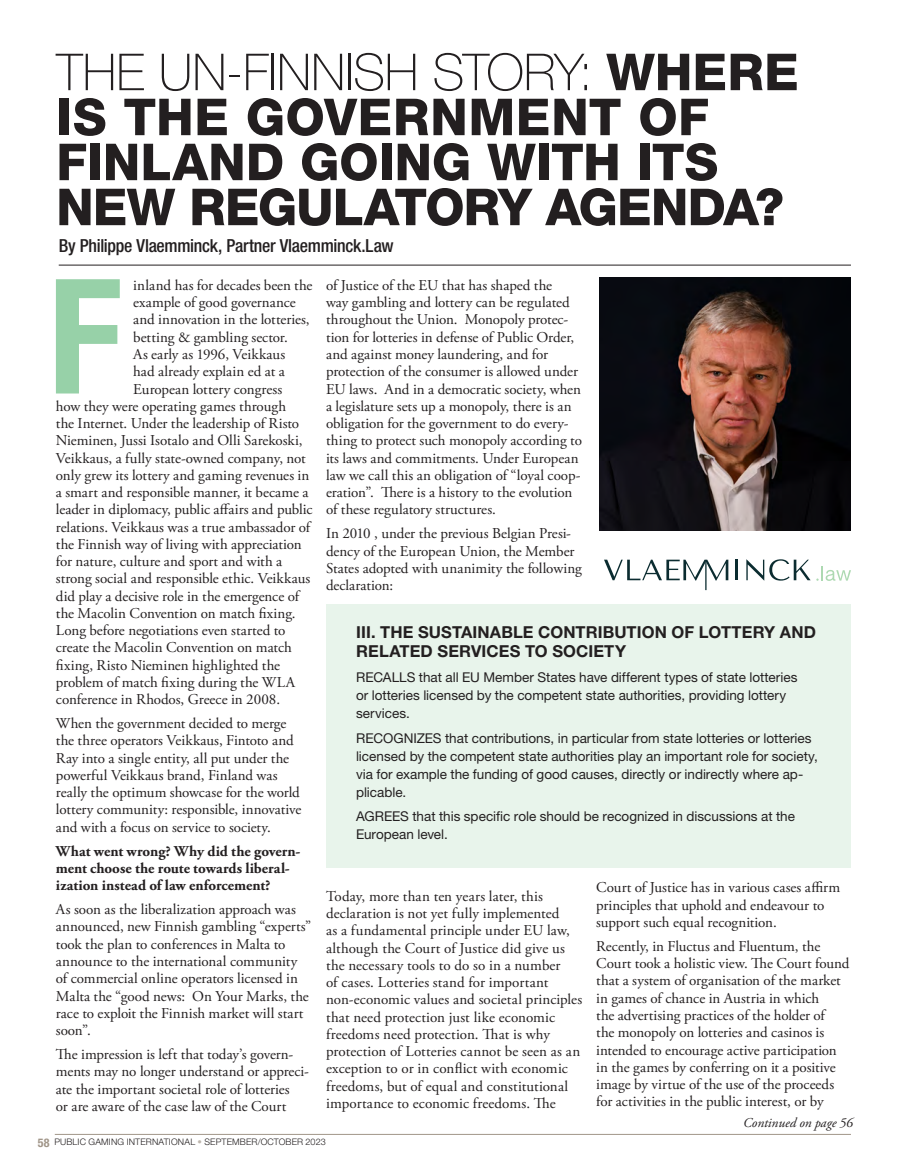
<style>
.page{position:relative;width:905px;height:1175px;background:#fff}
.page>*{position:absolute;margin:0;border:0;box-sizing:border-box;transform-origin:0 0}
.t1{font:700 condensed 159.9px "Helvetica Neue LT Std";color:#97d1a8}
.pulse{font:800 51px/45px "Helvetica Neue LT Std";color:#231f20}
.pulse-2{font:500 condensed 18px "Helvetica Neue LT Std";letter-spacing:-.015em;color:#231f20}
.t2{font:700 16.5px/19.5px "Helvetica Neue LT Std";letter-spacing:.005em;color:#231f20}
.t3{font:15px/17.2px "Adobe Garamond Pro";color:#231f20}
.t4{font:700 15px/17.2px "Adobe Garamond Pro";color:#231f20}
.t5{font:13.5px/18px "Helvetica Neue LT Std";color:#231f20}
.t6{font:italic 13.5px "Adobe Garamond Pro";color:#231f20}
.t7{font:300 9px "Helvetica Neue LT Std";letter-spacing:.015em;color:#231f20}
.s1{font-weight:100}
.s2{font-weight:700;font-stretch:condensed;font-size:12px;color:#a19689}
.s3{color:#beb6ad}
</style>
<div class="page">
<hr style="left:55px;top:1134px;width:795px;height:1px;background:#a19689">
<img style="left:599px;top:277px;width:251px;height:254px">
<hr style="left:59px;top:265px;width:792px;height:1px;background:#231f20">
<hr style="left:735px;top:559px;width:3px;height:21px;background:#0b2c30">
<svg style="left:746px;top:559px;width:64px;height:21px"></svg>
<svg style="left:604px;top:559px;width:124px;height:31px"></svg>
<svg style="left:816px;top:566px;width:35px;height:15px"></svg>
<div style="left:326px;top:604px;width:524px;height:264px;background:#e8f4eb"></div>
<p class="pulse" style="left:56px;top:49px;width:744px"><span class="s1">THE UN-FINNISH STORY:</span> WHERE<br>IS THE GOVERNMENT OF<br>FINLAND GOING WITH ITS<br>NEW REGULATORY AGENDA?</p>
<p class="pulse-2" style="left:59px;top:235px;width:336px">By Philippe Vlaemminck, Partner Vlaemminck.Law</p>
<p class="t1" style="left:48px;top:240px;width:76px">F</p>
<p class="t3" style="left:133px;top:277px;width:181px">inland has for decades been the</p>
<p class="t3" style="left:326px;top:277px;width:257px">of Justice of the EU that has shaped the<br>way gambling and lottery can be regulated throughout the Union. Monopoly protec&shy;tion for lotteries in defense of Public Order, and against money laundering, and for protection of the consumer is allowed under EU laws. And in a democratic society, when a legislature sets up a monopoly, there is an obligation for the government to do every&shy;thing to protect such monopoly according to its laws and commitments. Under European law we call this an obligation of “loyal coop&shy;eration”. There is a history to the evolution of these regulatory structures.</p>
<p class="t3" style="left:326px;top:525px;width:257px">In 2010 , under the previous Belgian Presi&shy;dency of the European Union, the Member States adopted with unanimity the following declaration:</p>
<p class="t3" style="left:133px;top:294px;width:164px">example of good governance</p>
<p class="t3" style="left:133px;top:311px;width:178px">and innovation in the lotteries,</p>
<p class="t3" style="left:133px;top:329px;width:156px">betting &amp; gambling sector.</p>
<p class="t3" style="left:133px;top:346px;width:153px">As early as 1996, Veikkaus</p>
<p class="t3" style="left:133px;top:363px;width:153px">had already explain ed at a</p>
<p class="t3" style="left:133px;top:380px;width:150px">European lottery congress</p>
<p class="t3" style="left:56px;top:398px;width:232px">how they were operating games through</p>
<p class="t3" style="left:56px;top:415px;width:245px">the Internet. Under the leadership of Risto</p>
<p class="t3" style="left:56px;top:432px;width:248px">Nieminen, Jussi Isotalo and Olli Sarekoski,</p>
<p class="t3" style="left:56px;top:449px;width:251px">Veikkaus, a fully state-owned company, not</p>
<p class="t3" style="left:56px;top:467px;width:255px">only grew its lottery and gaming revenues in</p>
<p class="t3" style="left:56px;top:484px;width:254px">a smart and responsible manner, it became a</p>
<p class="t3" style="left:56px;top:501px;width:258px">leader in diplomacy, public affairs and public</p>
<p class="t3" style="left:56px;top:518px;width:256px">relations. Veikkaus was a true ambassador of</p>
<p class="t3" style="left:56px;top:536px;width:247px">the Finnish way of living with appreciation</p>
<p class="t3" style="left:56px;top:553px;width:228px">for nature, culture and sport and with a</p>
<p class="t3" style="left:56px;top:570px;width:256px">strong social and responsible ethic. Veikkaus</p>
<p class="t3" style="left:56px;top:587px;width:245px">did play a decisive role in the emergence of</p>
<p class="t3" style="left:56px;top:605px;width:241px">the Macolin Convention on match fixing.</p>
<p class="t3" style="left:56px;top:622px;width:231px">Long before negotiations even started to</p>
<p class="t3" style="left:56px;top:639px;width:237px">create the Macolin Convention on match</p>
<p class="t3" style="left:56px;top:656px;width:226px">fixing, Risto Nieminen highlighted the</p>
<p class="t3" style="left:56px;top:674px;width:241px">problem of match fixing during the WLA</p>
<p class="t3" style="left:56px;top:691px;width:226px">conference in Rhodos, Greece in 2008.</p>
<p class="t3" style="left:56px;top:715px;width:247px">When the government decided to merge the three operators Veikkaus, Fintoto and Ray into a single entity, all put under the powerful Veikkaus brand, Finland was really the optimum showcase for the world lottery community: responsible, innovative and with a focus on service to society.</p>
<p class="t4" style="left:56px;top:842px;width:246px">What went wrong? Why did the govern&shy;ment choose the route towards liberal&shy;ization instead of law enforcement?</p>
<p class="t3" style="left:56px;top:901px;width:257px">As soon as the liberalization approach was announced, new Finnish gambling “experts” took the plan to conferences in Malta to announce to the international community of commercial online operators licensed in Malta the “good news: On Your Marks, the race to exploit the Finnish market will start soon”.</p>
<p class="t3" style="left:56px;top:1046px;width:254px">The impression is left that today’s govern&shy;ments may no longer understand or appreci&shy;ate the important societal role of lotteries<br>or are aware of the case law of the Court</p>
<p class="t2" style="left:356px;top:621px;width:461px">III. THE SUSTAINABLE CONTRIBUTION OF LOTTERY AND<br>RELATED SERVICES TO SOCIETY</p>
<p class="t5" style="left:356px;top:668px;width:443px">RECALLS that all EU Member States have different types of state lotteries or lotteries licensed by the competent state authorities, providing lottery services.</p>
<p class="t5" style="left:356px;top:728px;width:463px">RECOGNIZES that contributions, in particular from state lotteries or lotteries licensed by the competent state authorities play an important role for society, via for example the funding of good causes, directly or indirectly where ap&shy;plicable.</p>
<p class="t5" style="left:356px;top:807px;width:440px">AGREES that this specific role should be recognized in discussions at the<br>European level.</p>
<p class="t3" style="left:326px;top:887px;width:258px">Today, more than ten years later, this declaration is not yet fully implemented<br>as a fundamental principle under EU law, although the Court of Justice did give us the necessary tools to do so in a number<br>of cases. Lotteries stand for important non-economic values and societal principles that need protection just like economic freedoms need protection. That is why protection of Lotteries cannot be seen as an exception to or in conflict with economic freedoms, but of equal and constitutional importance to economic freedoms. The</p>
<p class="t3" style="left:596px;top:879px;width:245px">Court of Justice has in various cases affirm principles that uphold and endeavour to support such equal recognition.</p>
<p class="t3" style="left:596px;top:938px;width:255px">Recently, in Fluctus and Fluentum, the Court took a holistic view. The Court found that a system of organisation of the market in games of chance in Austria in which<br>the advertising practices of the holder of<br>the monopoly on lotteries and casinos is intended to encourage active participation in the games by conferring on it a positive image by virtue of the use of the proceeds for activities in the public interest, or by</p>
<p class="t7" style="left:38px;top:1135px;width:289px"><span class="s2">58</span> PUBLIC GAMING INTERNATIONAL <span class="s3">•</span> SEPTEMBER/OCTOBER 2023</p>
<p class="t6" style="left:743px;top:1114px;width:111px">Continued on page 56</p>
</div>
